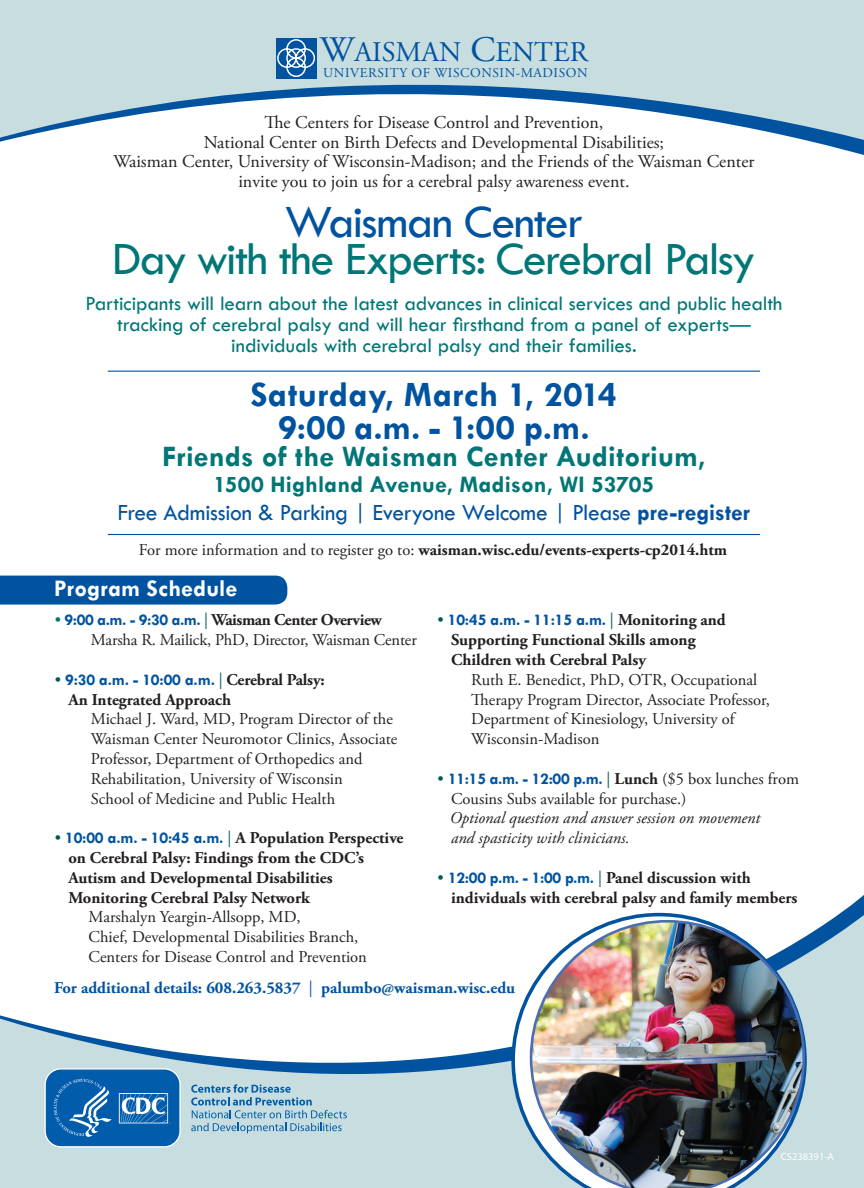
<style>
.page{position:relative;width:864px;height:1188px;background:#fff}
.page>*{position:absolute;margin:0;border:0;box-sizing:border-box;transform-origin:0 0}
.t1{font:48px "Tw Cen";letter-spacing:-.04em;color:#017676}
.t2{font:48px "Tw Cen";letter-spacing:-.035em;color:#0153a0}
.t3{font:700 36px "Tw Cen";letter-spacing:.015em;color:#0153a0}
.t4{font:700 30px "Tw Cen";letter-spacing:.01em;color:#017676}
.t5{font:28.35px "Adobe Garamond Pro";color:#0153a0}
.t6{font:24px "Tw Cen";letter-spacing:-.015em;color:#0153a0}
.t7{font:700 24px "Tw Cen";letter-spacing:.005em;color:#017676}
.t8{font:700 24px "Tw Cen";letter-spacing:.01em;color:#fff}
.t9{font:21px/21px "Tw Cen";letter-spacing:-.005em;color:#017676;text-align:center}
.t10{font:18px/19.5px "Adobe Garamond Pro";color:#231f20;text-align:center}
.t11{font:16.5px/19.8px "Adobe Garamond Pro";color:#231f20}
.t12{font:700 16.5px/19.8px "Adobe Garamond Pro";color:#231f20}
.t13{font:italic 16.5px/19.8px "Adobe Garamond Pro";color:#231f20}
.t14{font:700 16.5px "Adobe Garamond Pro";color:#0153a0}
.t15{font:700 16.5px "Adobe Garamond Pro";letter-spacing:-.025em;color:#231f20}
.t16{font:13.5px "Adobe Garamond Pro";letter-spacing:.04em;color:#0153a0}
.t17{font:10.5px "Myriad Pro";color:#fff}
.s1{font-size:35.85px}
.s2{font-weight:700}
.s3{font-weight:400}
.s4{font-weight:400;color:#017676}
.s5{font-family:"Tw Cen";color:#0153a0}
.s6{font-weight:400;color:#005957}
.s7{color:#005957}
.s8{font-family:"Tw Cen";font-weight:700;color:#0153a0}
</style>
<div class="page">
<div style="left:0;top:576px;width:287px;height:29px;background:#0153a0"></div>
<svg style="left:0;top:0;width:864px;height:155px;fill:#c7dddf"></svg>
<svg style="left:0;top:896px;width:864px;height:292px"></svg>
<svg style="left:191px;top:1084px;width:156px;height:49px;background:#a0c4d4"></svg>
<svg style="left:44px;top:1068px;width:137px;height:80px;background:#2c79b8"></svg>
<svg style="left:511px;top:913px;width:296px;height:275px"></svg>
<img style="left:530px;top:920px;width:275px;height:268px">
<svg style="left:276px;top:38px;width:40px;height:40px;background:#3e7cb6"></svg>
<hr style="left:108px;top:371px;width:652px;height:1px;background:#0153a0">
<hr style="left:108px;top:534px;width:652px;height:1px;background:#0153a0">
<p class="t5" style="left:320px;top:35px;width:270px"><span class="s1">W</span>AISMAN <span class="s1">C</span>ENTER</p>
<p class="t16" style="left:323px;top:65px;width:266px">UNIVERSITY OF WISCONSIN-MADISON</p>
<p class="t10" style="left:113px;top:114px;width:643px">The Centers for Disease Control and Prevention,<br>National Center on Birth Defects and Developmental Disabilities;<br>Waisman Center, University of Wisconsin-Madison; and the Friends of the Waisman Center invite you to join us for a cerebral palsy awareness event.</p>
<p class="t2" style="left:285px;top:193px;width:300px">Waisman Center</p>
<p class="t1" style="left:112px;top:230px;width:645px">Day with the Experts: Cerebral Palsy</p>
<p class="t9" style="left:85px;top:293px;width:699px">Participants will learn about the latest advances in clinical services and public health tracking of cerebral palsy and will hear firsthand from a panel of experts— individuals with cerebral palsy and their families.</p>
<p class="t3" style="left:251px;top:373px;width:368px">Saturday, March 1, 2014</p>
<p class="t3" style="left:278px;top:406px;width:313px">9:00 a.m. - 1:00 p.m.</p>
<p class="t4" style="left:162px;top:439px;width:545px">Friends of the Waisman Center Auditorium,</p>
<p class="t7" style="left:213px;top:470px;width:442px">1500 Highland Avenue, Madison, WI 53705</p>
<p class="t6" style="left:118px;top:498px;width:634px">Free Admission &amp; Parking | Everyone Welcome | Please <span class="s2">pre-register</span></p>
<p class="t12" style="left:139px;top:540px;width:590px"><span class="s3">For more information and to register go to:</span> waisman.wisc.edu/events-experts-cp2014.htm</p>
<p class="t8" style="left:54px;top:574px;width:185px">Program Schedule</p>
<p class="t15" style="left:55px;top:611px;width:328px"><span class="s4">•</span> <span class="s5">9:00 a.m. - 9:30 a.m.</span> <span class="s6">|</span> Waisman Center Overview</p>
<p class="t11" style="left:91px;top:631px;width:327px">Marsha R. Mailick, PhD, Director, Waisman Center</p>
<p class="t12" style="left:68px;top:670px;width:258px;text-indent:-14px"><span class="s6">•</span> <span class="s5">9:30 a.m. - 10:00 a.m.</span> <span class="s6">|</span> Cerebral Palsy:<br>An Integrated Approach</p>
<p class="t11" style="left:91px;top:710px;width:308px">Michael J. Ward, MD, Program Director of the Waisman Center Neuromotor Clinics, Associate Professor, Department of Orthopedics and Rehabilitation, University of Wisconsin<br>School of Medicine and Public Health</p>
<p class="t12" style="left:68px;top:828px;width:336px;text-indent:-14px"><span class="s6">•</span> <span class="s5">10:00 a.m. - 10:45 a.m.</span> <span class="s6">|</span> A Population Perspective on Cerebral Palsy: Findings from the CDC’s</p>
<p class="t12" style="left:68px;top:868px;width:266px">Autism and Developmental Disabilities</p>
<p class="t12" style="left:68px;top:888px;width:243px">Monitoring Cerebral Palsy Network</p>
<p class="t11" style="left:89px;top:908px;width:271px">Marshalyn Yeargin-Allsopp, MD,<br>Chief, Developmental Disabilities Branch,</p>
<p class="t11" style="left:89px;top:948px;width:280px">Centers for Disease Control and Prevention</p>
<p class="t12" style="left:451px;top:611px;width:276px;text-indent:-14px"><span class="s6">•</span> <span class="s5">10:45 a.m. - 11:15 a.m.</span> <span class="s6">|</span> Monitoring and<br>Supporting Functional Skills among<br>Children with Cerebral Palsy</p>
<p class="t11" style="left:471px;top:670px;width:300px">Ruth E. Benedict, PhD, OTR, Occupational Therapy Program Director, Associate Professor, Department of Kinesiology, University of Wisconsin-Madison</p>
<p class="t11" style="left:451px;top:769px;width:349px;text-indent:-14px"><span class="s7">•</span> <span class="s8">11:15 a.m. - 12:00 p.m.</span> <span class="s7">|</span> <span class="s2">Lunch</span> ($5 box lunches from<br>Cousins Subs available for purchase.)</p>
<p class="t13" style="left:450px;top:809px;width:312px">Optional question and answer session on movement and spasticity with clinicians.</p>
<p class="t12" style="left:451px;top:868px;width:348px;text-indent:-14px"><span class="s6">•</span> <span class="s5">12:00 p.m. - 1:00 p.m.</span> <span class="s6">|</span> Panel discussion with individuals with cerebral palsy and family members</p>
<p class="t14" style="left:54px;top:978px;width:463px">For additional details: 608.263.5837 <span class="s3">|</span> palumbo@waisman.wisc.edu</p>
<p class="t17" style="left:781px;top:1151px;width:55px">CS238391-A</p>
</div>
